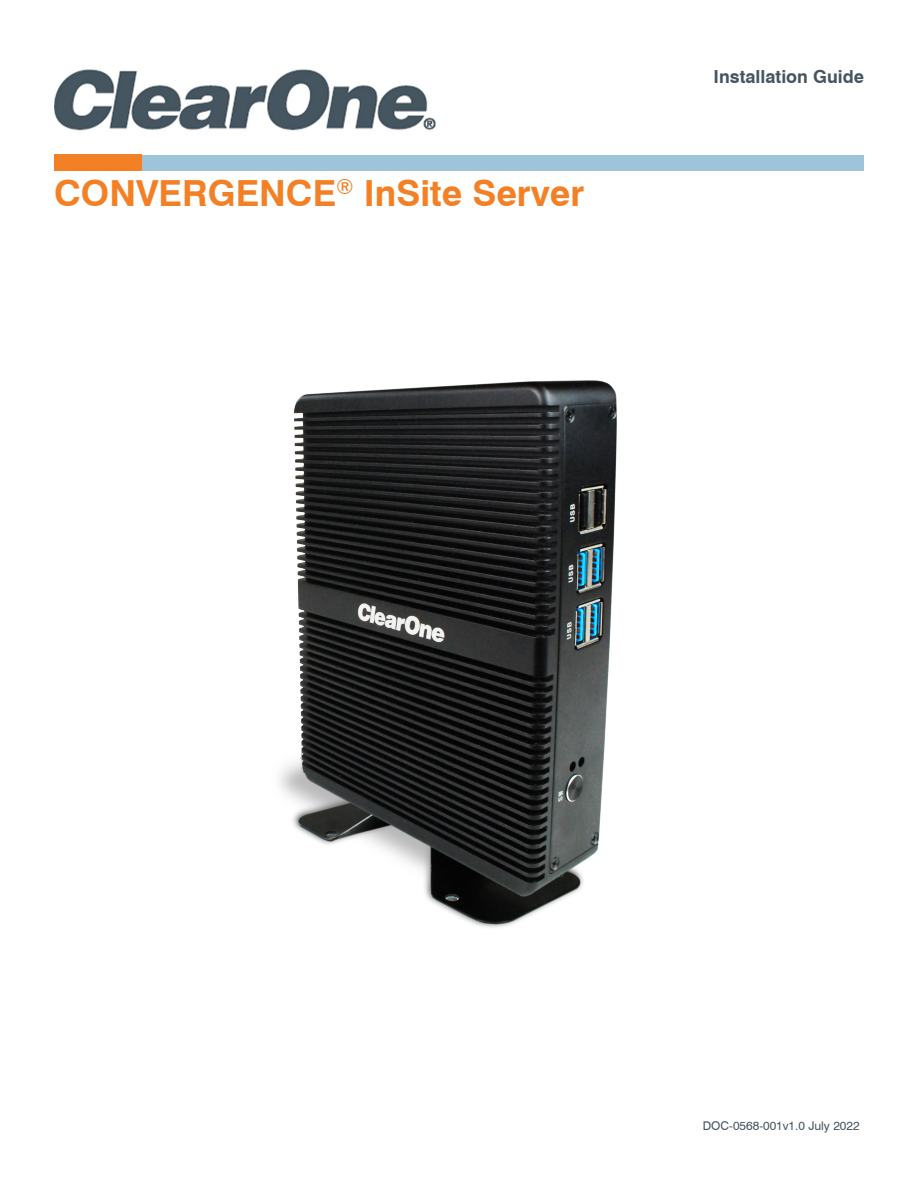
<style>
.page{position:relative;width:918px;height:1188px;background:#fff}
.page>*{position:absolute;margin:0;border:0;box-sizing:border-box;transform-origin:0 0}
.t1{font:700 36px "Swiss 721 BT";color:#f48026}
.t2{font:700 18px "Swiss 721 BT";color:#45555f}
.t3{font:12px "Swiss 721 BT";color:#45555f}
</style>
<div class="page">
<div style="left:142px;top:155px;width:722px;height:15px;background:#9ec4da"></div>
<div style="left:54px;top:155px;width:88px;height:16px;background:#f48026"></div>
<img style="left:54px;top:69px;width:382px;height:62px">
<img style="left:279px;top:380px;width:338px;height:548px">
<p class="t1" style="left:54px;top:171px;width:532px">CONVERGENCE<sup>®</sup> InSite Server</p>
<p class="t2" style="left:714px;top:65px;width:152px">Installation Guide</p>
<p class="t3" style="left:703px;top:1119px;width:159px">DOC-0568-001v1.0 July 2022</p>
</div>
